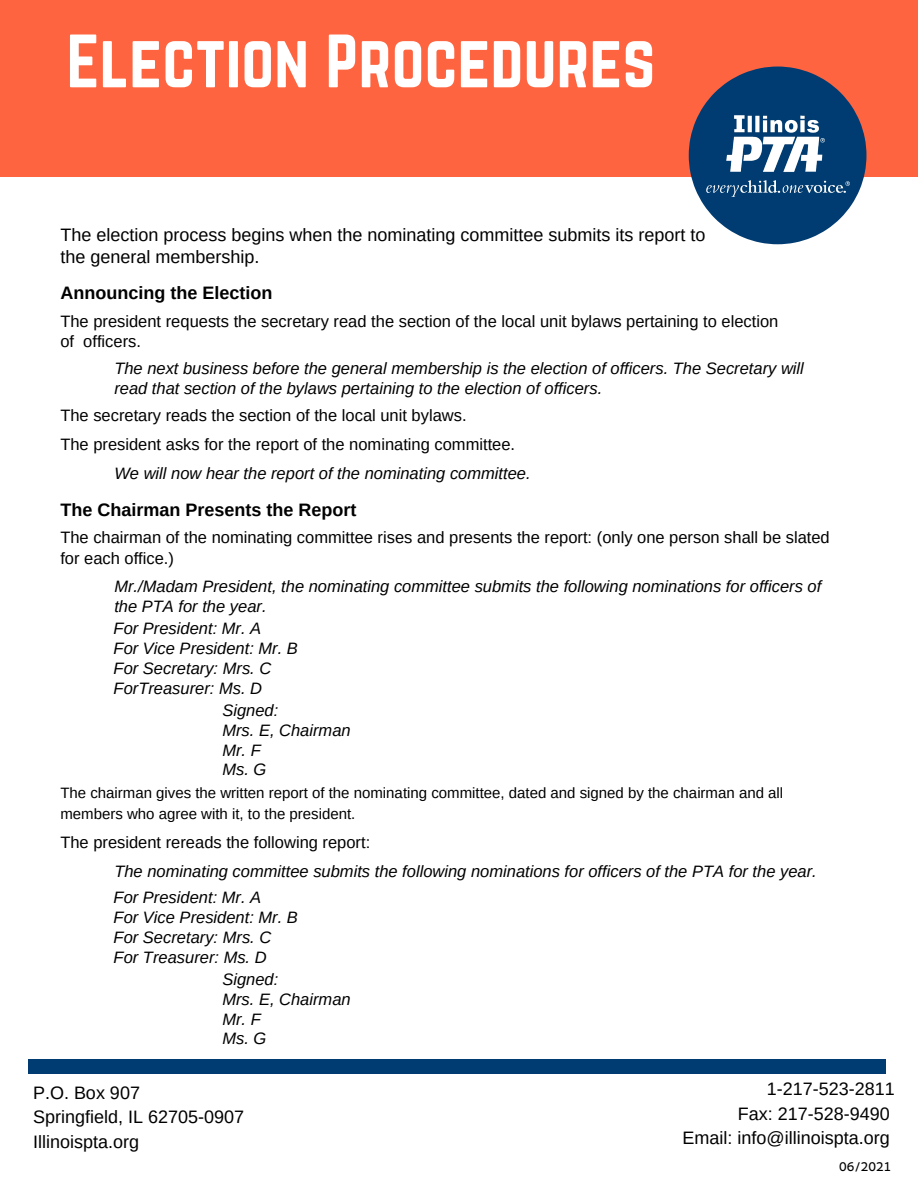
<style>
.page{position:relative;width:918px;height:1188px;background:#fff}
.page>*{position:absolute;margin:0;border:0;box-sizing:border-box;transform-origin:0 0}
.t1{font:66px "Norwester";color:#fff}
.t2{font:18px/24.3px "Arimo";color:#000;text-align:right}
.t3{font:18px/21.6px "Arimo";color:#000}
.t4{font:700 18px "Arimo";color:#000}
.t5{font:italic 16.5px/20px "Arimo";color:#000}
.t6{font:16.5px/19.8px "Arimo";color:#000}
.t7{font:15px/20.4px "Arimo";color:#000}
.t8{font:15px "Myriad Hebrew";color:#000}
.s1{font-style:inherit}
</style>
<div class="page">
<div style="left:0;top:0;width:918px;height:176px;background:#ff6440"></div>
<svg style="left:689px;top:67px;width:177px;height:177px"></svg>
<img style="left:706px;top:115px;width:143px;height:81px">
<div style="left:29px;top:1060px;width:857px;height:14px;background:#003c71"></div>
<h1 class="t1" style="left:67px;top:30px;width:590px">Election Procedures</h1>
<p class="t3" style="left:60px;top:224px;width:647px">The election process begins when the nominating committee submits its report to the general membership.</p>
<p class="t4" style="left:60px;top:281px;width:214px">Announcing the Election</p>
<p class="t6" style="left:60px;top:312px;width:720px">The president request<span class="s1">s</span> the secretary read the section of the local unit bylaws pertaining to election of officers.</p>
<p class="t5" style="left:114px;top:359px;width:691px">The next business before the general membership is the election of officers. The Secretary will read that section of the bylaws pertaining to the election of officers.</p>
<p class="t6" style="left:60px;top:402px;width:456px;line-height:28.5px">The secretary reads the section of the local unit bylaws.<br>The president asks for the report of the nominating committee.</p>
<p class="t5" style="left:114px;top:463px;width:418px">We will now hear the report of the nominating committee.</p>
<p class="t4" style="left:60px;top:497px;width:298px">The Chairman Presents the Report</p>
<p class="t6" style="left:60px;top:527px;width:771px;line-height:21px">The chairman of the nominating committee rises and presents the report: (only one person shall be slated for each office.)</p>
<p class="t5" style="left:114px;top:577px;width:709px">Mr./Madam President, the nominating committee submits the following nominations for officers of the PTA for the year.</p>
<p class="t5" style="left:114px;top:618px;width:186px">For President: Mr. A<br>For Vice President<span class="s1">:</span> Mr. B<br><span class="s1">For</span> Secretary: Mrs. C<br><span class="s1">For</span>Treasurer: Ms. D</p>
<p class="t5" style="left:222px;top:700px;width:130px">Signed:<br>Mrs. E, Chairman<br>Mr. F<br>Ms. G</p>
<p class="t7" style="left:60px;top:783px;width:724px">The chairman gives the written report of the nominating committee, dated and signed by the chairman and all members who agree with it, to the president.</p>
<p class="t6" style="left:60px;top:832px;width:311px">The president rereads the following report:</p>
<p class="t5" style="left:114px;top:858px;width:705px;line-height:26.2px">The nominating committee submits the following nominations for officers of the PTA for the year.<br>For President: Mr. A</p>
<p class="t5" style="left:114px;top:908px;width:186px">For Vice President<span class="s1">:</span> Mr. B<br><span class="s1">For</span> Secretary: Mrs. C<br><span class="s1">For T</span>reasurer: Ms. D</p>
<p class="t5" style="left:222px;top:969px;width:130px">Signed:<br>Mrs. E, Chairman<br>Mr. F<br>Ms. G</p>
<p class="t2" style="left:33px;top:1080px;width:213px;text-align:left">P.O. Box 907<br>Springfield, IL 62705-0907<br>Illinoispta.org</p>
<p class="t2" style="left:682px;top:1077px;width:214px">1-217-523-2811<br>Fax: 217-528-9490<br>Email: info@illinoispta.org</p>
<p class="t8" style="left:839px;top:1158px;width:54px">06/2021</p>
</div>
